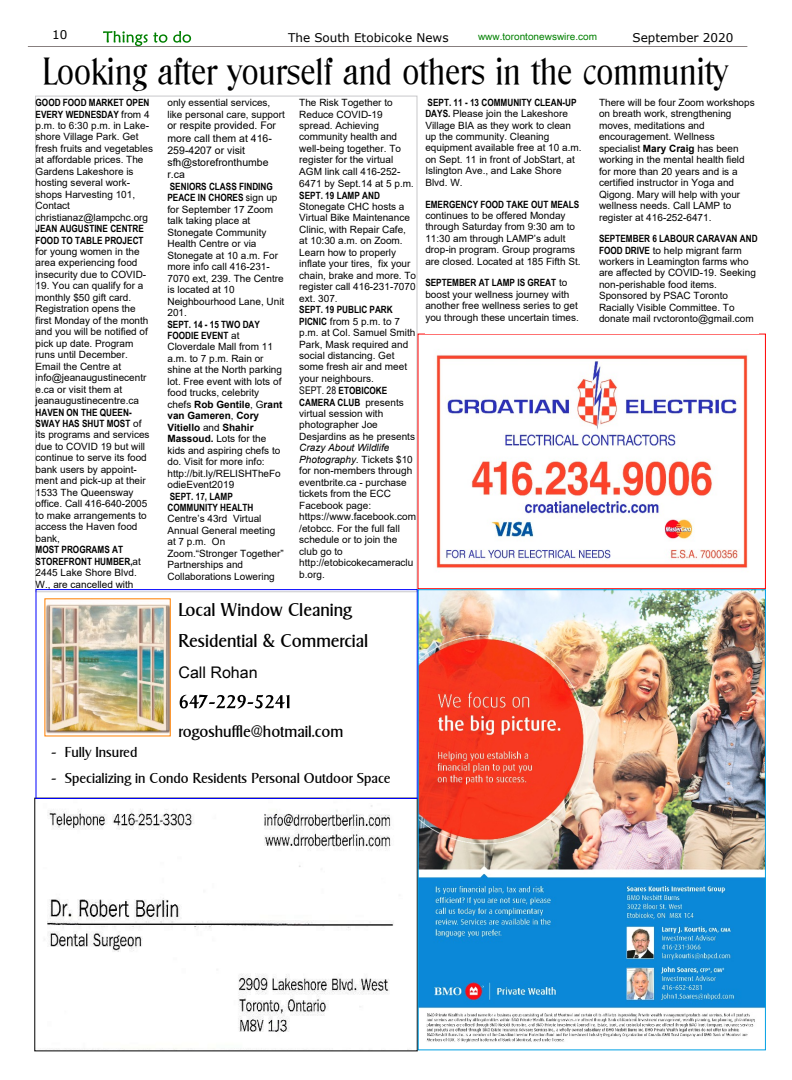
<style>
.page{position:relative;width:792px;height:1080px;background:#fff}
.page>*{position:absolute;margin:0;border:0;box-sizing:border-box;transform-origin:0 0}
.t1{font:36px "Blue Ridge SF";color:#000}
.t2{font:18px/30.2px "Zanzibar SF";color:#000}
.t3{font:16px "Zanzibar SF";color:#000}
.t4{font:16px "Arial Unicode MS";color:#000}
.t5{font:14px "Zanzibar SF";color:#000}
.t6{font:12px "Verdana";color:#000}
.t7{font:10.5px/12px "Arial";color:#000}
.t8{font:10px/11.5px "Arial";color:#000}
.t9{font:700 10px/11.5px "Arial Narrow";color:#000}
.t10{font:10px "Arial Unicode MS";color:#008000}
.s1{font-family:"Arial";font-weight:400}
.s2{font-weight:700}
.s3{font-family:"Arial Narrow";font-weight:700}
.s4{font-family:"Arial Narrow";font-size:10.5px}
.s5{font-weight:400;font-size:10.5px}
.s6{font-style:italic}
</style>
<div class="page">
<hr style="left:28px;top:47px;width:719px;height:1px;background:#100">
<hr style="left:28px;top:46px;width:719px;height:1px;background:#100">
<svg style="left:103px;top:31px;width:64px;height:15px"></svg>
<svg style="left:173px;top:31px;width:18px;height:12px"></svg>
<img style="left:44px;top:805px;width:350px;height:244px">
<div style="left:36px;top:589px;width:382px;height:210px;border:1px solid #00f"></div>
<img style="left:46px;top:604px;width:123px;height:130px">
<svg style="left:180px;top:695px;width:110px;height:14px"></svg>
<img style="left:420px;top:355px;width:344px;height:688px">
<div style="left:418px;top:334px;width:348px;height:255px;border:1px solid #f00"></div>
<div style="left:418px;top:589px;width:348px;height:461px;border:1px solid #00a0e4"></div>
<p class="t6" style="left:52px;top:30px;width:17px">10</p>
<p class="t6" style="left:288px;top:33px;width:162px">The South Etobicoke News</p>
<p class="t6" style="left:633px;top:33px;width:102px">September 2020</p>
<h1 class="t1" style="left:42px;top:51px;width:688px">Looking after yourself and others in the community</h1>
<p class="t9" style="left:36px;top:98px;width:115px">GOOD FOOD MARKET OPEN<br>EVERY WEDNESDAY <span class="s1">from 4</span></p>
<p class="t8" style="left:36px;top:120px;width:119px">p.m. to 6:30 p.m. in Lake&shy;shore Village Park. Get fresh fruits and vegetables at affordable prices. The<br>Gardens Lakeshore is hosting several work&shy;shops Harvesting 101,<br>Contact christianaz@lampchc.org</p>
<p class="t9" style="left:36px;top:224px;width:110px">JEAN AUGUSTINE CENTRE<br>FOOD TO TABLE PROJECT</p>
<p class="t8" style="left:36px;top:247px;width:112px">for young women in the area experiencing food insecurity due to COVID-</p>
<p class="t8" style="left:36px;top:281px;width:114px">19. You can qualify for a monthly $50 gift card.<br>Registration opens the first Monday of the month and you will be notified of pick up date. Program runs until December.<br>Email the Centre at info@jeanaugustinecentr e.ca or visit them at jeanaugustinecentre.ca</p>
<p class="t9" style="left:36px;top:407px;width:107px">HAVEN ON THE QUEEN-<br>SWAY HAS SHUT MOST <span class="s1">of</span></p>
<p class="t8" style="left:36px;top:430px;width:116px">its programs and services due to COVID 19 but will continue to serve its food bank users by appoint&shy;ment and pick-up at their<br>1533 The Queensway office. Call 416-640-2005 to make arrangements to access the Haven food bank,</p>
<p class="t9" style="left:36px;top:545px;width:107px">MOST PROGRAMS AT<br>STOREFRONT HUMBER,<span class="s1">at</span></p>
<p class="t8" style="left:36px;top:568px;width:103px">2445 Lake Shore Blvd.<br>W., are cancelled with</p>
<p class="t10" style="left:478px;top:33px;width:121px">www.torontonewswire.com</p>
<p class="t8" style="left:599px;top:98px;width:157px">There will be four Zoom workshops on breath work, strengthening moves, meditations and encouragement. Wellness specialist <span class="s2">Mary Craig</span> has been working in the mental health field for more than 20 years and is a certified instructor in Yoga and<br>Qigong. Mary will help with your wellness needs. Call LAMP to register at 416-252-6471.</p>
<p class="t9" style="left:599px;top:234px;width:160px">SEPTEMBER 6 LABOUR CARAVAN AND</p>
<p class="t8" style="left:599px;top:245px;width:158px"><span class="s3">FOOD DRIVE</span> to help migrant farm workers in Leamington farms who are affected by COVID-19. Seeking non-perishable food items.<br>Sponsored by PSAC Toronto<br>Racially Visible Committee. To donate mail rvctoronto@gmail.com</p>
<p class="t9" style="left:428px;top:98px;width:151px">SEPT. 11 - 13 COMMUNITY CLEAN-UP</p>
<p class="t8" style="left:425px;top:109px;width:158px"><span class="s3">DAYS.</span> Please join the Lakeshore<br>Village BIA as they work to clean up the community. Cleaning equipment available free at 10 a.m. on Sept. 11 in front of JobStart, at<br>Islington Ave., and Lake Shore<br>Blvd. W.</p>
<p class="t9" style="left:425px;top:199px;width:156px">EMERGENCY FOOD TAKE OUT MEALS</p>
<p class="t8" style="left:425px;top:210px;width:157px">continues to be offered Monday through Saturday from 9:30 am to<br>11:30 am through LAMP’s adult drop-in program. Group programs are closed. Located at 185 Fifth St.</p>
<p class="t9" style="left:425px;top:278px;width:144px">SEPTEMBER AT LAMP IS GREAT <span class="s1">to</span></p>
<p class="t8" style="left:425px;top:289px;width:155px">boost your wellness journey with another free wellness series to get you through these uncertain times.</p>
<p class="t8" style="left:299px;top:98px;width:116px">The Risk Together to<br>Reduce COVID-19 spread. Achieving community health and well-being together. To register for the virtual<br>AGM link call 416-252-<br>6471 by Sept.14 at 5 p.m<span class="s4">.</span></p>
<p class="t9" style="left:299px;top:190px;width:82px">SEPT. 19 LAMP AND</p>
<p class="t8" style="left:299px;top:202px;width:118px">Stonegate CHC hosts a<br>Virtual Bike Maintenance<br>Clinic, with Repair Cafe, at 10:30 a.m. on Zoom.<br>Learn how to properly inflate your tires, fix your chain, brake and more. To register call 416-231-7070 ext. 307.</p>
<p class="t9" style="left:299px;top:305px;width:95px">SEPT. 19 PUBLIC PARK</p>
<p class="t8" style="left:299px;top:317px;width:118px"><span class="s3">PICNIC</span> from 5 p.m. to 7 p.m. at Col. Samuel Smith<br>Park, Mask required and social distancing. Get some fresh air and meet your neighbours.</p>
<p class="t9" style="left:299px;top:386px;width:106px"><span class="s5">SEPT. 28</span> ETOBICOKE<br>CAMERA CLUB <span class="s1">presents</span></p>
<p class="t8" style="left:299px;top:409px;width:117px">virtual session with photographer Joe<br>Desjardins as he presents</p>
<p class="t8" style="left:299px;top:443px;width:118px"><span class="s6">Crazy About Wildlife<br>Photography.</span> Tickets $10 for non-members through eventbrite.ca - purchase tickets from the ECC<br>Facebook page: https://www.facebook.com /etobcc. For the full fall schedule or to join the club go to http://etobicokecameraclu b.org.</p>
<p class="t8" style="left:167px;top:98px;width:119px">only essential services, like personal care, support</p>
<p class="t7" style="left:167px;top:121px;width:110px">or respite provided. For more call them at 416-<br>259-4207 or visit sfh@storefronthumbe r.ca</p>
<p class="t9" style="left:167px;top:181px;width:112px;line-height:11.8px">SENIORS CLASS FINDING<br>PEACE IN CHORES <span class="s5">s</span><span class="s1">ign up</span></p>
<p class="t8" style="left:167px;top:204px;width:118px">for September 17 Zoom talk taking place at<br>Stonegate Community<br>Health Centre or via<br>Stonegate at 10 a.m. For more info call 416-231-<br>7070 ext, 239. The Centre is located at 10<br>Neighbourhood Lane, Unit<br>201.</p>
<p class="t9" style="left:167px;top:319px;width:94px">SEPT. 14 - 15 TWO DAY<br>FOODIE EVENT <span class="s1">at</span></p>
<p class="t8" style="left:167px;top:342px;width:117px">Cloverdale Mall from 11 a.m. to 7 p.m. Rain or shine at the North parking lot. Free event with lots of food trucks, celebrity chefs <span class="s2">Rob Gentile</span>, G<span class="s2">rant van Gameren</span>, <span class="s2">Cory<br>Vitiello</span> and <span class="s2">Shahir<br>Massoud.</span> Lots for the kids and aspiring chefs to do. Visit for more info: http://bit.ly/RELISHTheFo odieEvent2019</p>
<p class="t9" style="left:167px;top:491px;width:88px">SEPT. 17, LAMP<br>COMMUNITY HEALTH</p>
<p class="t8" style="left:167px;top:514px;width:118px">Centre’s 43rd Virtual<br>Annual General meeting at 7 p.m. On<br>Zoom.“Stronger Together”<br>Partnerships and<br>Collaborations Lowering</p>
<h2 class="t2" style="left:179px;top:595px;width:191px">Local Window Cleaning<br>Residential &amp; Commercial</h2>
<h3 class="t4" style="left:179px;top:666px;width:81px">Call Rohan</h3>
<h3 class="t3" style="left:179px;top:722px;width:166px">rogoshuffle@hotmail.com</h3>
<h3 class="t5" style="left:51px;top:745px;width:88px">- Fully Insured</h3>
<h3 class="t5" style="left:51px;top:770px;width:341px">- Specializing in Condo Residents Personal Outdoor Space</h3>
</div>
